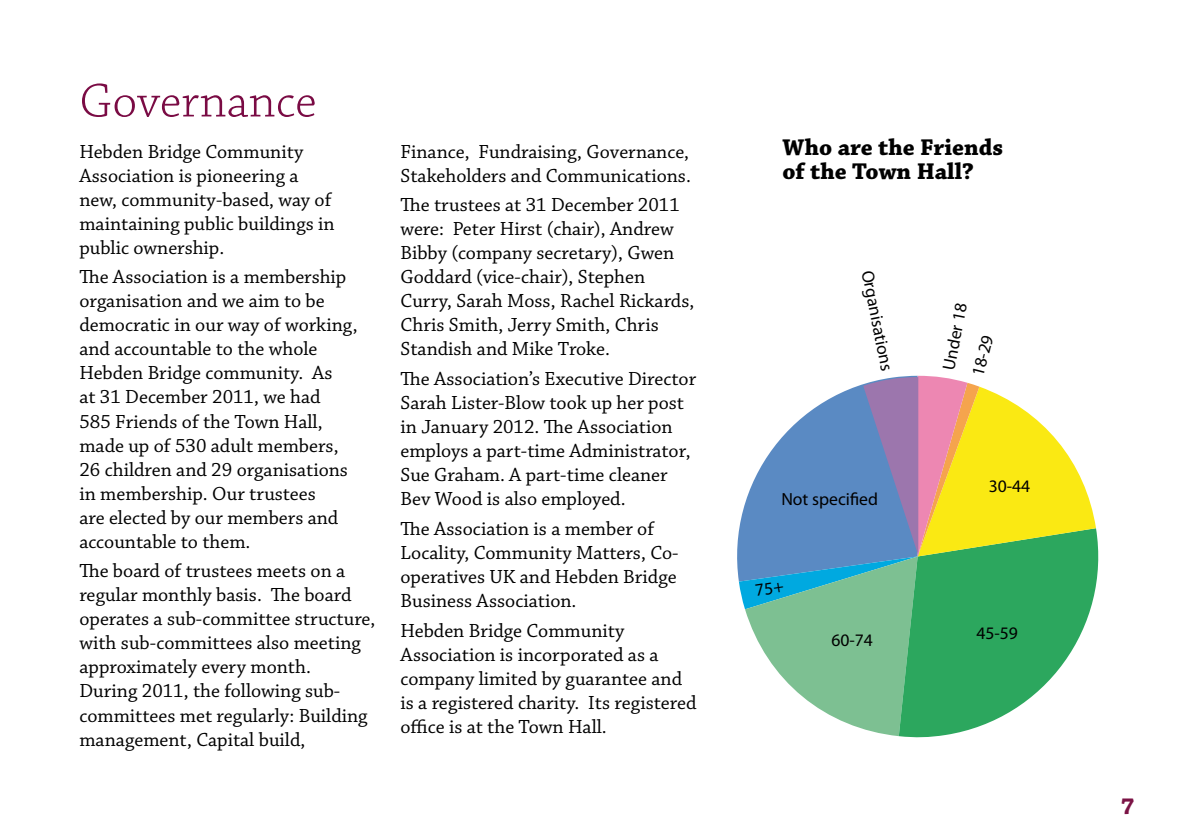
<style>
.page{position:relative;width:1191px;height:840px;background:#fff}
.page>*{position:absolute;margin:0;border:0;box-sizing:border-box;transform-origin:0 0}
.t1{font:300 50px "Chaparral Pro";color:#7a0b44}
.t2{font:700 24px/24px "Chaparral Pro";color:#000}
.t3{font:700 24px "Chaparral Pro";color:#7b1345}
.t4{font:20px/24px "Chaparral Pro";color:#000}
.t5{font:17.6px "Myriad Pro";color:#000}
</style>
<div class="page">
<svg style="left:898px;top:529px;width:201px;height:208px"></svg>
<svg style="left:737px;top:375px;width:359px;height:360px"></svg>
<h1 class="t1" style="left:79px;top:73px;width:239px">Governance</h1>
<p class="t4" style="left:79px;top:140px;width:257px">Hebden Bridge Community<br>Association is pioneering a new, community-based, way of maintaining public buildings in public ownership.</p>
<p class="t4" style="left:79px;top:266px;width:280px">The Association is a membership organisation and we aim to be democratic in our way of working, and accountable to the whole<br>Hebden Bridge community. As<br>at 31 December 2011, we had<br>585 Friends of the Town Hall, made up of 530 adult members,<br>26 children and 29 organisations in membership. Our trustees<br>are elected by our members and accountable to them.</p>
<p class="t4" style="left:79px;top:559px;width:297px">The board of trustees meets on a regular monthly basis. The board operates a sub-committee structure, with sub-committees also meeting approximately every month.<br>During 2011, the following sub&shy;committees met regularly: Building management, Capital build,</p>
<p class="t4" style="left:400px;top:140px;width:292px">Finance, Fundraising, Governance,<br>Stakeholders and Communications.</p>
<p class="t4" style="left:400px;top:193px;width:295px">The trustees at 31 December 2011 were: Peter Hirst (chair), Andrew<br>Bibby (company secretary), Gwen<br>Goddard (vice-chair), Stephen<br>Curry, Sarah Moss, Rachel Rickards,<br>Chris Smith, Jerry Smith, Chris<br>Standish and Mike Troke.</p>
<p class="t4" style="left:400px;top:367px;width:297px">The Association’s Executive Director Sarah Lister-Blow took up her post in January 2012. The Association employs a part-time Administrator, Sue Graham. A part-time cleaner Bev Wood is also employed.</p>
<p class="t4" style="left:400px;top:517px;width:279px">The Association is a member of<br>Locality, Community Matters, Co&shy;operatives UK and Hebden Bridge<br>Business Association.</p>
<p class="t4" style="left:400px;top:618px;width:297px">Hebden Bridge Community<br>Association is incorporated as a company limited by guarantee and is a registered charity. Its registered office is at the Town Hall.</p>
<p class="t2" style="left:782px;top:136px;width:222px">Who are the Friends of the Town Hall?</p>
<p class="t5" style="left:877px;top:268px;width:103px;rotate:79deg">Organisations</p>
<p class="t5" style="left:781px;top:489px;width:98px">Not specified</p>
<p class="t5" style="left:831px;top:630px;width:43px">60-74</p>
<p class="t5" style="left:939px;top:368px;width:69px;rotate:-79deg">Under 18</p>
<p class="t5" style="left:968px;top:373px;width:43px;rotate:-76deg">18-29</p>
<p class="t5" style="left:988px;top:476px;width:43px">30-44</p>
<p class="t5" style="left:976px;top:622px;width:43px">45-59</p>
<p class="t3" style="left:1120px;top:792px;width:15px">7</p>
</div>
